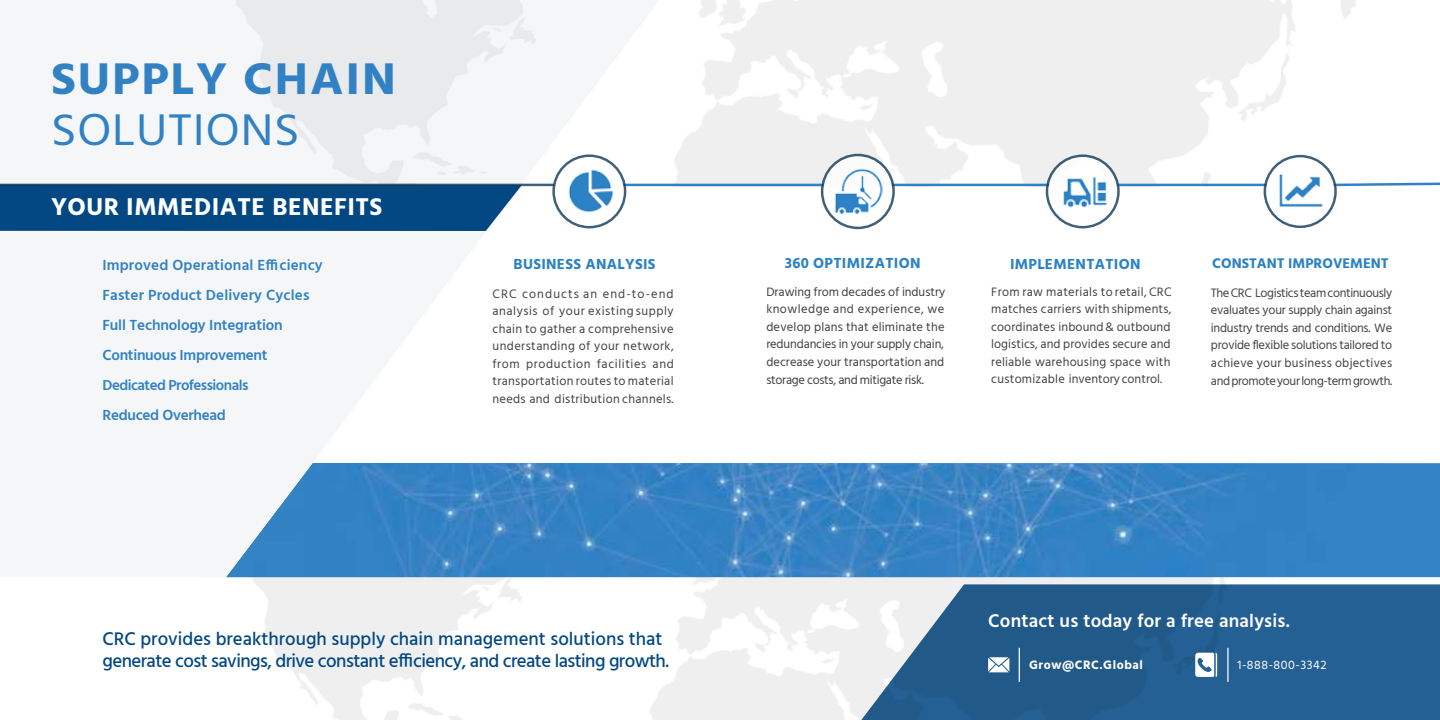
<style>
.page{position:relative;width:1440px;height:720px;background:#fff}
.page>*{position:absolute;margin:0;border:0;box-sizing:border-box;transform-origin:0 0}
.t1{font:700 45.62px "Hind";letter-spacing:.04em;color:#3281c4;scale:1.06 1}
.t2{font:45.62px "Hind";letter-spacing:.02em;color:#3281c4;scale:1.06 1}
.t3{font:700 25px "Hind";letter-spacing:.02em;color:#fff}
.t4{font:500 18.75px/22.5px "Hind";letter-spacing:-.03em;color:#034883}
.t5{font:600 18.75px "Hind";letter-spacing:.01em;color:#fff}
.t6{font:600 15px/30px "Hind";letter-spacing:.01em;color:#3281c4}
.t7{font:700 15px "Hind";letter-spacing:.02em;color:#2c82c4}
.t8{font:600 15px "Hind";letter-spacing:-.01em;color:#3281c4}
.t9{font:600 14.75px "Hind";letter-spacing:-.035em;color:#3281c4}
.t10{font:700 14.38px "Hind";color:#2c82c4}
.t11{font:12.5px/17.5px "Hind";letter-spacing:.02em;color:#414243;text-align:justify}
.t12{font:12.5px/17.6px "Hind";letter-spacing:-.025em;color:#404041;text-align:justify}
.t13{font:700 12.5px "Hind";letter-spacing:.045em;color:#fff}
.t14{font:12.5px "Hind";letter-spacing:.045em;color:#fff}
</style>
<div class="page">
<svg style="left:0;top:186px;width:698px;height:391px;fill:#f4f6f7"></svg>
<img style="left:0;top:0;width:1356px;height:184px">
<svg style="left:842px;top:584px;width:598px;height:136px;background:#3c6f9a"></svg>
<hr style="left:624px;top:184px;width:200px;height:2px;background:#3281c4">
<hr style="left:892px;top:184px;width:157px;height:2px;background:#3281c4">
<hr style="left:1118px;top:184px;width:148px;height:2px;background:#3281c4">
<svg style="left:1336px;top:181px;width:104px;height:6px"></svg>
<div style="left:0;top:186px;width:522px;height:45px;background:#034883"></div>
<svg style="left:554px;top:156px;width:71px;height:71px"></svg>
<div style="left:552px;top:154px;width:74px;height:74px;border:3px solid #123b5a;border-radius:50%"></div>
<img style="left:561px;top:166px;width:56px;height:51px">
<svg style="left:822px;top:155px;width:72px;height:73px"></svg>
<div style="left:821px;top:154px;width:74px;height:75px;border:3px solid #123b5a;border-radius:50%"></div>
<img style="left:826px;top:167px;width:56px;height:51px">
<div style="left:1047px;top:156px;width:71px;height:71px;background:#fff;border-radius:50%"></div>
<div style="left:1046px;top:154px;width:74px;height:74px;border:3px solid #123b5a;border-radius:50%"></div>
<img style="left:1063px;top:170px;width:47px;height:38px">
<svg style="left:1265px;top:156px;width:71px;height:71px"></svg>
<div style="left:1264px;top:155px;width:73px;height:73px;border:3px solid #123b5a;border-radius:50%"></div>
<img style="left:1272px;top:169px;width:57px;height:47px">
<hr style="left:0;top:184px;width:554px;height:2px;background:#123b5a">
<img style="left:226px;top:463px;width:1214px;height:114px">
<svg style="left:1195px;top:653px;width:22px;height:24px"></svg>
<hr style="left:1227px;top:648px;width:2px;height:34px;background:#fff">
<hr style="left:1019px;top:648px;width:1px;height:34px;background:#fff">
<svg style="left:988px;top:657px;width:21px;height:15px"></svg>
<h1 class="t1" style="left:51px;top:60px;width:327px">SUPPLY CHAIN</h1>
<h1 class="t2" style="left:51px;top:112px;width:236px">SOLUTIONS</h1>
<h2 class="t3" style="left:51px;top:196px;width:333px">YOUR IMMEDIATE BENEFITS</h2>
<p class="t6" style="left:102px;top:251px;width:222px">Improved Operational Efficiency<br>Faster Product Delivery Cycles<br>Full Technology Integration<br>Continuous Improvement</p>
<p class="t9" style="left:102px;top:379px;width:147px">Dedicated Professionals</p>
<p class="t8" style="left:102px;top:409px;width:125px">Reduced Overhead</p>
<p class="t7" style="left:514px;top:258px;width:144px">BUSINESS ANALYSIS</p>
<p class="t7" style="left:785px;top:257px;width:137px">360 OPTIMIZATION</p>
<p class="t7" style="left:1010px;top:258px;width:132px">IMPLEMENTATION</p>
<p class="t10" style="left:1212px;top:258px;width:178px">CONSTANT IMPROVEMENT</p>
<p class="t11" style="left:493px;top:286px;width:183px">CRC conducts an end-to-end analysis of your existing supply chain to gather a comprehensive understanding of your network, from production facilities and transportation routes to material needs and distribution channels.</p>
<p class="t12" style="left:766px;top:284px;width:180px">Drawing from decades of industry knowledge and experience, we develop plans that eliminate the redundancies in your supply chain, decrease your transportation and storage costs, and mitigate risk.</p>
<p class="t11" style="left:1211px;top:285px;width:183px">The CRC Logistics team continuously evaluates your supply chain against industry trends and conditions. We provide flexible solutions tailored to achieve your business objectives and promote your long-term growth.</p>
<p class="t11" style="left:991px;top:284px;width:182px">From raw materials to retail, CRC matches carriers with shipments, coordinates inbound &amp; outbound logistics, and provides secure and reliable warehousing space with customizable inventory control.</p>
<h3 class="t4" style="left:102px;top:629px;width:568px">CRC provides breakthrough supply chain management solutions that generate cost savings, drive constant efficiency, and create lasting growth.</h3>
<h3 class="t5" style="left:988px;top:614px;width:303px">Contact us today for a free analysis.</h3>
<p class="t13" style="left:1029px;top:660px;width:115px">Grow@CRC.Global</p>
<p class="t14" style="left:1237px;top:660px;width:91px">1-888-800-3342</p>
</div>
